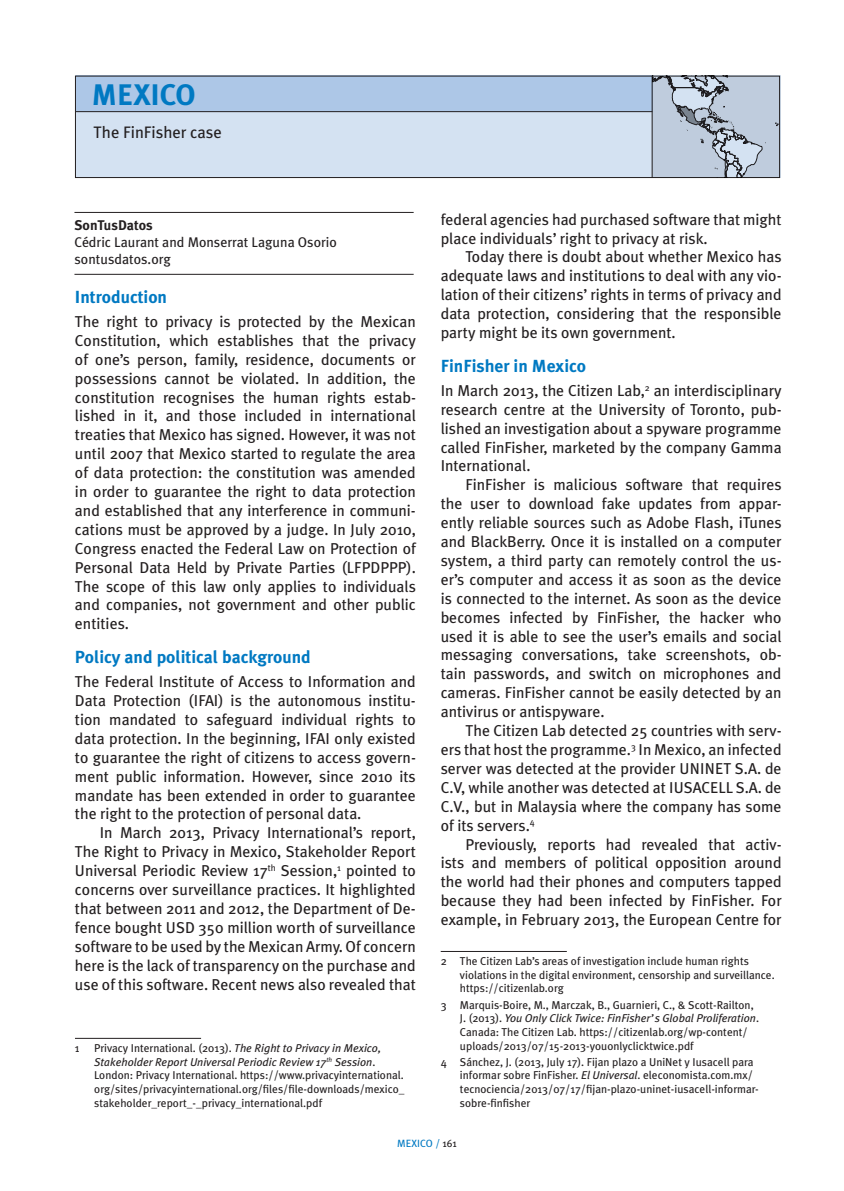
<style>
.page{position:relative;width:844px;height:1191px;background:#fff}
.page>*{position:absolute;margin:0;border:0;box-sizing:border-box;transform-origin:0 0}
.t1{font:700 29.75px "Meta Plus";color:#0079c2}
.t2{font:700 17.5px "Meta Plus";color:#0079c2}
.t3{font:16.62px "Meta Plus";color:#231f20}
.t4{font:15.75px/18.9px "Meta Plus";color:#231f20;text-align:justify}
.t5{font:14px/16.8px "Meta Plus";color:#231f20}
.t6{font:700 14px "Meta Plus";color:#231f20}
.t7{font:11.38px/13.7px "Meta Plus";color:#231f20}
.t8{font:10.5px "Meta Plus";color:#0079c2}
.t9{font:10.5px "Meta Plus";color:#231f20}
.s1{font-style:italic}
.s2{color:#0079c2}
</style>
<div class="page">
<div style="left:75px;top:76px;width:704px;height:102px;background:#d4e2f2"></div>
<div style="left:76px;top:76px;width:576px;height:36px;background:#adc7e7"></div>
<hr style="left:76px;top:111px;width:576px;height:1px;background:#231f20">
<hr style="left:651px;top:76px;width:1px;height:102px;background:#231f20">
<div style="left:75px;top:76px;width:704px;height:102px;border:1px solid #231f20"></div>
<hr style="left:75px;top:1038px;width:126px;height:1px;background:#231f20">
<hr style="left:440px;top:951px;width:126px;height:1px;background:#231f20">
<hr style="left:74px;top:274px;width:339px;height:1px;background:#231f20">
<hr style="left:74px;top:212px;width:339px;height:1px;background:#231f20">
<svg style="left:652px;top:76px;width:127px;height:101px;background:#b0bccb"></svg>
<h1 class="t1" style="left:92px;top:77px;width:74px">Mexico</h1>
<p class="t3" style="left:94px;top:123px;width:130px">The FinFisher case</p>
<p class="t6" style="left:74px;top:217px;width:80px">SonTusDatos</p>
<p class="t5" style="left:74px;top:234px;width:264px">Cédric Laurant and Monserrat Laguna Osorio sontusdatos.org</p>
<p class="t2" style="left:75px;top:287px;width:94px">Introduction</p>
<p class="t4" style="left:75px;top:312px;width:342px">The right to privacy is protected by the Mexican Constitution, which establishes that the privacy of one’s person, family, residence, documents or possessions cannot be violated. In addition, the constitution recognises the human rights estab&shy;lished in it, and those included in international treaties that Mexico has signed. However, it was not until 2007 that Mexico started to regulate the area of data protection: the constitution was amended in order to guarantee the right to data protection and established that any interference in communi&shy;cations must be approved by a judge. In July 2010, Congress enacted the Federal Law on Protection of Personal Data Held by Private Parties (LFPDPPP).<br>The scope of this law only applies to individuals and companies, not government and other public entities.</p>
<p class="t2" style="left:75px;top:647px;width:237px">Policy and political background</p>
<p class="t4" style="left:75px;top:672px;width:342px">The Federal Institute of Access to Information and Data Protection (IFAI) is the autonomous institu&shy;tion mandated to safeguard individual rights to data protection. In the beginning, IFAI only existed to guarantee the right of citizens to access govern&shy;ment public information. However, since 2010 its mandate has been extended in order to guarantee the right to the protection of personal data.</p>
<p class="t4" style="left:75px;top:823px;width:342px;text-indent:25px">In March 2013, Privacy International’s report, The Right to Privacy in Mexico, Stakeholder Report Universal Periodic Review 17<sup>th</sup> Session,<sup>1</sup> pointed to concerns over surveillance practices. It highlighted that between 2011 and 2012, the Department of De&shy;fence bought USD 350 million worth of surveillance software to be used by the Mexican Army. Of concern here is the lack of transparency on the purchase and use of this software. Recent news also revealed that</p>
<p class="t7" style="left:75px;top:1041px;width:6px">1</p>
<p class="t7" style="left:94px;top:1041px;width:312px">Privacy International. (2013). <span class="s1">The Right to Privacy in Mexico, Stakeholder Report Universal Periodic Review 17</span><sup>th</sup> <span class="s1">Session</span>.<br>London: Privacy International. https://www.privacyinternational. org/sites/privacyinternational.org/files/file-downloads/mexico_ stakeholder_report_-_privacy_international.pdf</p>
<p class="t4" style="left:440px;top:209px;width:342px">federal agencies had purchased software that might place individuals’ right to privacy at risk.</p>
<p class="t4" style="left:440px;top:247px;width:342px;text-indent:25px">Today there is doubt about whether Mexico has adequate laws and institutions to deal with any vio&shy;lation of their citizens’ rights in terms of privacy and data protection, considering that the responsible party might be its own government.</p>
<p class="t2" style="left:440px;top:356px;width:147px">FinFisher in Mexico</p>
<p class="t4" style="left:440px;top:381px;width:342px">In March 2013, the Citizen Lab,<sup>2</sup> an interdisciplinary research centre at the University of Toronto, pub&shy;lished an investigation about a spyware programme called FinFisher, marketed by the company Gamma International.</p>
<p class="t4" style="left:440px;top:475px;width:342px;text-indent:25px">FinFisher is malicious software that requires the user to download fake updates from appar&shy;ently reliable sources such as Adobe Flash, iTunes and BlackBerry. Once it is installed on a computer system, a third party can remotely control the us&shy;er’s computer and access it as soon as the device is connected to the internet. As soon as the device becomes infected by FinFisher, the hacker who used it is able to see the user’s emails and social messaging conversations, take screenshots, ob&shy;tain passwords, and switch on microphones and cameras. FinFisher cannot be easily detected by an antivirus or antispyware.</p>
<p class="t4" style="left:440px;top:721px;width:342px;text-indent:25px">The Citizen Lab detected 25 countries with serv&shy;ers that host the programme.<sup>3</sup> In Mexico, an infected server was detected at the provider UNINET S.A. de C.V, while another was detected at IUSACELL S.A. de C.V., but in Malaysia where the company has some of its servers.<sup>4</sup></p>
<p class="t4" style="left:440px;top:834px;width:342px;text-indent:25px">Previously, reports had revealed that activ&shy;ists and members of political opposition around the world had their phones and computers tapped because they had been infected by FinFisher. For example, in February 2013, the European Centre for</p>
<p class="t7" style="left:460px;top:954px;width:316px;text-indent:-19px">2 The Citizen Lab’s areas of investigation include human rights violations in the digital environment, censorship and surveillance. https://citizenlab.org</p>
<p class="t7" style="left:460px;top:997px;width:300px;text-indent:-19px">3 Marquis-Boire, M., Marczak, B., Guarnieri, C., &amp; Scott-Railton, J. (2013). <span class="s1">You Only Click Twice: FinFisher’s Global Proliferation</span>.<br>Canada: The Citizen Lab. https://citizenlab.org/wp-content/ uploads/2013/07/15-2013-youonlyclicktwice.pdf</p>
<p class="t7" style="left:460px;top:1054px;width:300px;text-indent:-19px">4 Sánchez, J. (2013, July 17). Fijan plazo a UniNet y Iusacell para informar sobre FinFisher. <span class="s1">El Universal</span>. eleconomista.com.mx/ tecnociencia/2013/07/17/fijan-plazo-uninet-iusacell-informar&shy;sobre-finfisher</p>
<p class="t8" style="left:397px;top:1137px;width:7px">mexico</p>
<p class="t9" style="left:435px;top:1137px;width:23px"><span class="s2">/</span> 161</p>
</div>
